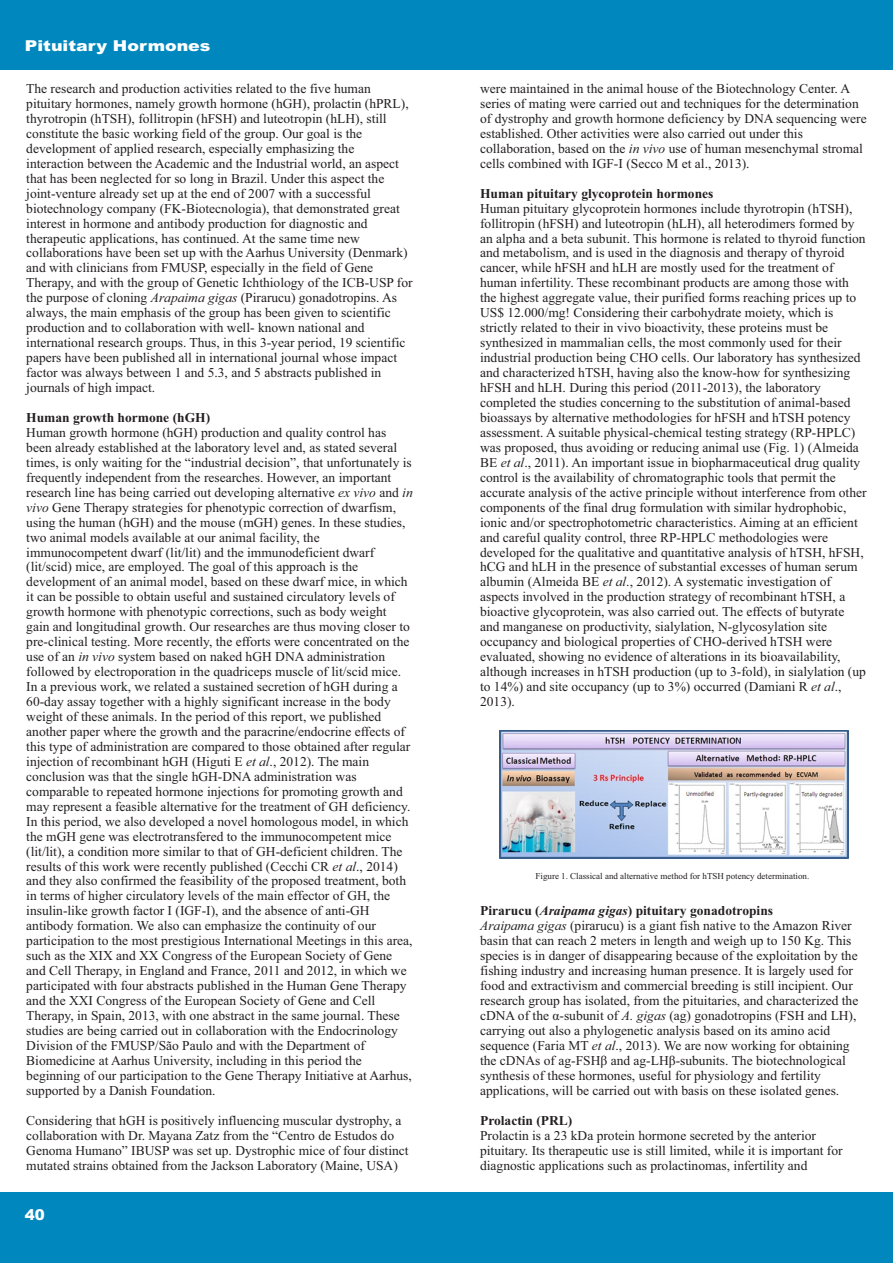
<style>
.page{position:relative;width:893px;height:1263px;background:#fff}
.page>*{position:absolute;margin:0;border:0;box-sizing:border-box;transform-origin:0 0}
.t1{font:900 15px "Arial";color:#fff;scale:1.16 1}
.t2{font:900 15px "Arial";color:#fff}
.t3{font:13.5px/15px "Times New Roman";color:#231f20}
.t4{font:700 13.5px "Times New Roman";color:#231f20}
.t5{font:9px "Times New Roman";color:#231f20}
.s1{font-style:italic}
.s2{font-weight:700}
.s3{font-weight:700;font-style:italic}
</style>
<div class="page">
<div style="left:0;top:0;width:893px;height:70px;background:#0088be"></div>
<div style="left:0;top:1192px;width:893px;height:71px;background:#0088be"></div>
<img style="left:500px;top:730px;width:348px;height:129px">
<p class="t1" style="left:25px;top:40px;width:162px">Pituitary Hormones</p>
<p class="t3" style="left:26px;top:82px;width:388px">The research and production activities related to the five human pituitary hormones, namely growth hormone (hGH), prolactin (hPRL), thyrotropin (hTSH), follitropin (hFSH) and luteotropin (hLH), still constitute the basic working field of the group. Our goal is the development of applied research, especially emphasizing the interaction between the Academic and the Industrial world, an aspect that has been neglected for so long in Brazil. Under this aspect the joint-venture already set up at the end of 2007 with a successful biotechnology company (FK-Biotecnologia), that demonstrated great interest in hormone and antibody production for diagnostic and therapeutic applications, has continued. At the same time new collaborations have been set up with the Aarhus University (Denmark) and with clinicians from FMUSP, especially in the field of Gene Therapy, and with the group of Genetic Ichthiology of the ICB-USP for the purpose of cloning <span class="s1">Arapaima gigas</span> (Pirarucu) gonadotropins. As always, the main emphasis of the group has been given to scientific production and to collaboration with well- known national and international research groups. Thus, in this 3-year period, 19 scientific papers have been published all in international journal whose impact factor was always between 1 and 5.3, and 5 abstracts published in journals of high impact.</p>
<p class="t4" style="left:26px;top:413px;width:185px">Human growth hormone (hGH)</p>
<p class="t3" style="left:26px;top:426px;width:388px">Human growth hormone (hGH) production and quality control has been already established at the laboratory level and, as stated several times, is only waiting for the “industrial decision”, that unfortunately is frequently independent from the researches. However, an important research line has being carried out developing alternative <span class="s1">ex vivo</span> and <span class="s1">in vivo</span> Gene Therapy strategies for phenotypic correction of dwarfism, using the human (hGH) and the mouse (mGH) genes. In these studies, two animal models available at our animal facility, the immunocompetent dwarf (lit/lit) and the immunodeficient dwarf (lit/scid) mice, are employed. The goal of this approach is the development of an animal model, based on these dwarf mice, in which it can be possible to obtain useful and sustained circulatory levels of growth hormone with phenotypic corrections, such as body weight gain and longitudinal growth. Our researches are thus moving closer to pre-clinical testing. More recently, the efforts were concentrated on the use of an <span class="s1">in vivo</span> system based on naked hGH DNA administration followed by electroporation in the quadriceps muscle of lit/scid mice.<br>In a previous work, we related a sustained secretion of hGH during a 60-day assay together with a highly significant increase in the body weight of these animals. In the period of this report, we published another paper where the growth and the paracrine/endocrine effects of this type of administration are compared to those obtained after regular injection of recombinant hGH (Higuti E <span class="s1">et al</span>., 2012). The main conclusion was that the single hGH-DNA administration was comparable to repeated hormone injections for promoting growth and may represent a feasible alternative for the treatment of GH deficiency.<br>In this period, we also developed a novel homologous model, in which the mGH gene was electrotransfered to the immunocompetent mice (lit/lit), a condition more similar to that of GH-deficient children. The results of this work were recently published (Cecchi CR <span class="s1">et al</span>., 2014) and they also confirmed the feasibility of the proposed treatment, both in terms of higher circulatory levels of the main effector of GH, the insulin-like growth factor I (IGF-I), and the absence of anti-GH antibody formation. We also can emphasize the continuity of our participation to the most prestigious International Meetings in this area, such as the XIX and XX Congress of the European Society of Gene and Cell Therapy, in England and France, 2011 and 2012, in which we participated with four abstracts published in the Human Gene Therapy and the XXI Congress of the European Society of Gene and Cell Therapy, in Spain, 2013, with one abstract in the same journal. These studies are being carried out in collaboration with the Endocrinology Division of the FMUSP/São Paulo and with the Department of Biomedicine at Aarhus University, including in this period the beginning of our participation to the Gene Therapy Initiative at Aarhus, supported by a Danish Foundation.</p>
<p class="t3" style="left:26px;top:1114px;width:384px">Considering that hGH is positively influencing muscular dystrophy, a collaboration with Dr. Mayana Zatz from the “Centro de Estudos do Genoma Humano” IBUSP was set up. Dystrophic mice of four distinct mutated strains obtained from the Jackson Laboratory (Maine, USA)</p>
<p class="t2" style="left:25px;top:1209px;width:22px">40</p>
<p class="t3" style="left:480px;top:82px;width:388px">were maintained in the animal house of the Biotechnology Center. A series of mating were carried out and techniques for the determination of dystrophy and growth hormone deficiency by DNA sequencing were established. Other activities were also carried out under this collaboration, based on the <span class="s1">in vivo</span> use of human mesenchymal stromal cells combined with IGF-I (Secco M et al., 2013).</p>
<p class="t4" style="left:480px;top:188px;width:235px">Human pituitary glycoprotein hormones</p>
<p class="t3" style="left:480px;top:202px;width:388px">Human pituitary glycoprotein hormones include thyrotropin (hTSH), follitropin (hFSH) and luteotropin (hLH), all heterodimers formed by an alpha and a beta subunit. This hormone is related to thyroid function and metabolism, and is used in the diagnosis and therapy of thyroid cancer, while hFSH and hLH are mostly used for the treatment of human infertility. These recombinant products are among those with the highest aggregate value, their purified forms reaching prices up to US$ 12.000/mg! Considering their carbohydrate moiety, which is strictly related to their in vivo bioactivity, these proteins must be synthesized in mammalian cells, the most commonly used for their industrial production being CHO cells. Our laboratory has synthesized and characterized hTSH, having also the know-how for synthesizing hFSH and hLH. During this period (2011-2013), the laboratory completed the studies concerning to the substitution of animal-based bioassays by alternative methodologies for hFSH and hTSH potency assessment. A suitable physical-chemical testing strategy (RP-HPLC) was proposed, thus avoiding or reducing animal use (Fig. 1) (Almeida BE <span class="s1">et al</span>., 2011). An important issue in biopharmaceutical drug quality control is the availability of chromatographic tools that permit the accurate analysis of the active principle without interference from other components of the final drug formulation with similar hydrophobic, ionic and/or spectrophotometric characteristics. Aiming at an efficient and careful quality control, three RP-HPLC methodologies were developed for the qualitative and quantitative analysis of hTSH, hFSH, hCG and hLH in the presence of substantial excesses of human serum albumin (Almeida BE <span class="s1">et al</span>., 2012). A systematic investigation of aspects involved in the production strategy of recombinant hTSH, a bioactive glycoprotein, was also carried out. The effects of butyrate and manganese on productivity, sialylation, N-glycosylation site occupancy and biological properties of CHO-derived hTSH were evaluated, showing no evidence of alterations in its bioavailability, although increases in hTSH production (up to 3-fold), in sialylation (up to 14%) and site occupancy (up to 3%) occurred (Damiani R <span class="s1">et al</span>., 2013).</p>
<p class="t5" style="left:536px;top:872px;width:275px">Figure 1. Classical and alternative method for hTSH potency determination.</p>
<p class="t3" style="left:480px;top:905px;width:380px"><span class="s2">Pirarucu (</span><span class="s3">Araipama gigas</span><span class="s2">) pituitary gonadotropins<br></span><span class="s1">Araipama gigas</span> (pirarucu) is a giant fish native to the Amazon River basin that can reach 2 meters in length and weigh up to 150 Kg. This species is in danger of disappearing because of the exploitation by the fishing industry and increasing human presence. It is largely used for food and extractivism and commercial breeding is still incipient. Our research group has isolated, from the pituitaries, and characterized the cDNA of the α-subunit of <span class="s1">A. gigas</span> (ag) gonadotropins (FSH and LH), carrying out also a phylogenetic analysis based on its amino acid sequence (Faria MT <span class="s1">et al</span>., 2013). We are now working for obtaining the cDNAs of ag-FSHβ and ag-LHβ-subunits. The biotechnological synthesis of these hormones, useful for physiology and fertility applications, will be carried out with basis on these isolated genes.</p>
<p class="t4" style="left:480px;top:1115px;width:94px">Prolactin (PRL)</p>
<p class="t3" style="left:480px;top:1129px;width:364px">Prolactin is a 23 kDa protein hormone secreted by the anterior pituitary. Its therapeutic use is still limited, while it is important for diagnostic applications such as prolactinomas, infertility and</p>
</div>
